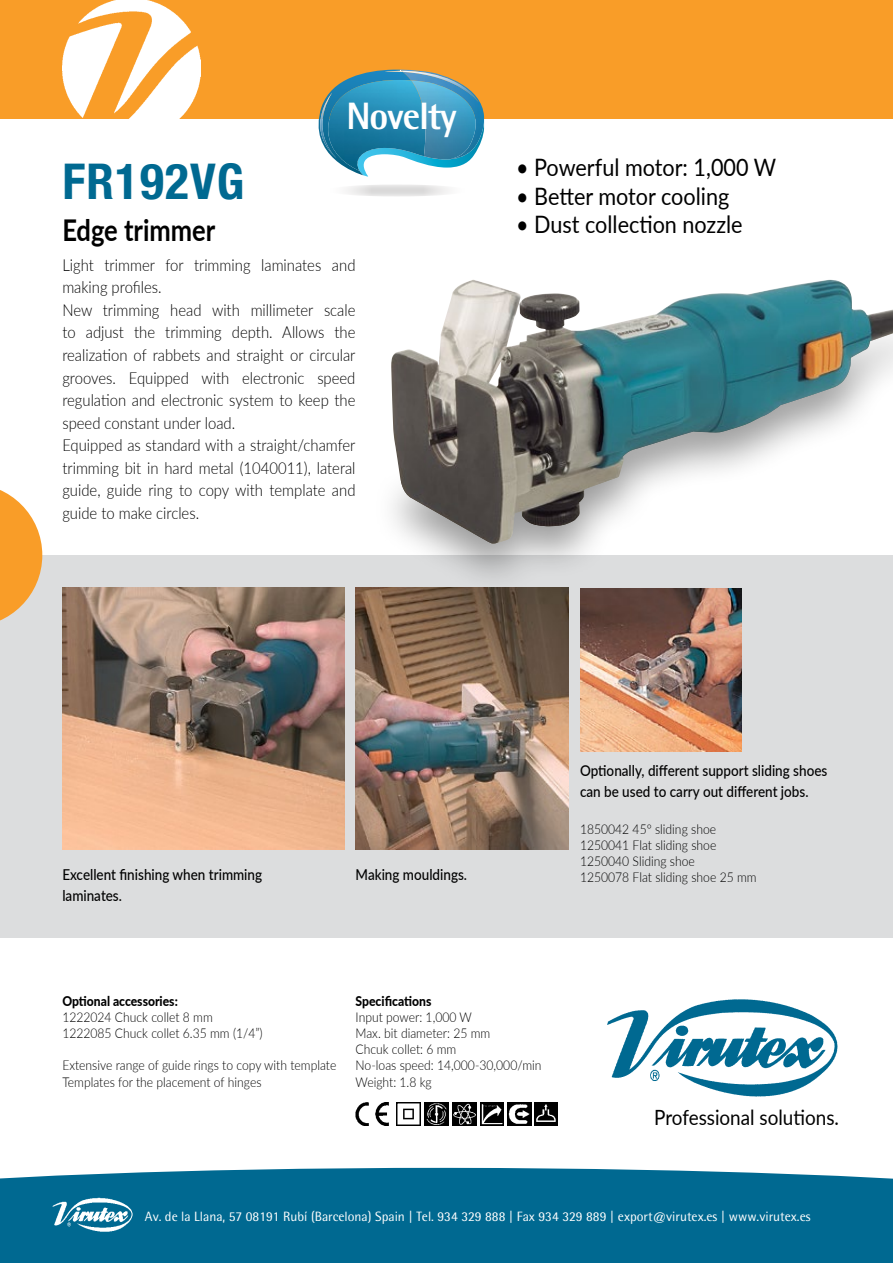
<style>
.page{position:relative;width:893px;height:1263px;background:#fff}
.page>*{position:absolute;margin:0;border:0;box-sizing:border-box;transform-origin:0 0}
.t1{font:700 condensed 49.5px "Helvetica Neue LTW1 G";letter-spacing:.025em;color:#006991}
.t2{font:800 38.1px "Rotis Semi Sans";letter-spacing:-.025em;color:#fff;scale:.95 1}
.t3{font:700 30px "Lato";color:#000;scale:.85 1}
.t4{font:24px "Lato";color:#000;scale:.9 1}
.t5{font:21px "Lato";color:#000;scale:.9 1}
.t6{font:300 16.5px/22.5px "Lato";color:#000;scale:.9 1}
.t7{font:500 15px/21px "Lato";color:#000;scale:.9 1}
.t8{font:300 13.5px/16.2px "Lato";color:#000;scale:.9 1}
.t9{font:13.5px "Rotis Semi Sans";color:#fff}
.t10{font:800 13.5px "Lato";color:#000;scale:.9 1}
</style>
<div class="page">
<div style="left:0;top:555px;width:893px;height:383px;background:#dcddde"></div>
<img style="left:607px;top:999px;width:231px;height:98px">
<div style="left:0;top:1167px;width:893px;height:96px;background:#006991"></div>
<img style="left:52px;top:1196px;width:81px;height:39px">
<svg style="left:0;top:490px;width:42px;height:131px"></svg>
<div style="left:0;top:0;width:893px;height:118px;background:#f99d28"></div>
<img style="left:62px;top:0;width:139px;height:119px">
<div style="left:371px;top:310px;width:522px;height:286px;background:#000;opacity:.4"></div>
<img style="left:391px;top:280px;width:502px;height:263px">
<img style="left:62px;top:588px;width:282px;height:261px">
<img style="left:356px;top:588px;width:213px;height:261px">
<img style="left:580px;top:588px;width:162px;height:163px">
<img style="left:534px;top:1102px;width:24px;height:23px">
<img style="left:356px;top:1102px;width:32px;height:24px">
<img style="left:397px;top:1102px;width:23px;height:24px">
<img style="left:425px;top:1102px;width:24px;height:24px">
<img style="left:453px;top:1102px;width:23px;height:24px">
<img style="left:507px;top:1102px;width:24px;height:24px">
<img style="left:480px;top:1102px;width:24px;height:24px">
<svg style="left:346px;top:185px;width:103px;height:11px"></svg>
<svg style="left:306px;top:70px;width:178px;height:107px"></svg>
<img style="left:401px;top:71px;width:78px;height:32px">
<h2 class="t2" style="left:346px;top:92px;width:118px">Novelty</h2>
<h1 class="t1" style="left:62px;top:152px;width:183px">FR192VG</h1>
<h3 class="t3" style="left:62px;top:208px;width:182px">Edge trimmer</h3>
<p class="t6" style="left:62px;top:253px;width:327px">Light trimmer for trimming laminates and making profiles.<br>New trimming head with millimeter scale to adjust the trimming depth. Allows the realization of rabbets and straight or circular grooves. Equipped with electronic speed regulation and electronic system to keep the speed constant under load.<br>Equipped as standard with a straight/chamfer trimming bit in hard metal (1040011), lateral guide, guide ring to copy with template and guide to make circles.</p>
<h3 class="t4" style="left:516px;top:150px;width:290px">• Powerful motor: 1,000 W</h3>
<h3 class="t4" style="left:516px;top:179px;width:238px">• Better motor cooling</h3>
<h3 class="t4" style="left:516px;top:207px;width:253px">• Dust collection nozzle</h3>
<p class="t7" style="left:62px;top:863px;width:224px">Excellent finishing when trimming laminates.</p>
<p class="t7" style="left:356px;top:863px;width:125px">Making mouldings.</p>
<p class="t7" style="left:580px;top:759px;width:276px">Optionally, different support sliding shoes can be used to carry out different jobs.</p>
<p class="t8" style="left:580px;top:820px;width:198px">1850042 45° sliding shoe<br>1250041 Flat sliding shoe<br>1250040 Sliding shoe<br>1250078 Flat sliding shoe 25 mm</p>
<p class="t10" style="left:62px;top:990px;width:130px">Optional accessories:</p>
<p class="t8" style="left:62px;top:1008px;width:224px">1222024 Chuck collet 8 mm<br>1222085 Chuck collet 6.35 mm (1/4”)</p>
<p class="t8" style="left:62px;top:1057px;width:306px">Extensive range of guide rings to copy with template<br>Templates for the placement of hinges</p>
<p class="t10" style="left:356px;top:990px;width:86px">Specifications</p>
<p class="t8" style="left:356px;top:1008px;width:208px">Input power: 1,000 W<br>Max. bit diameter: 25 mm<br>Chcuk collet: 6 mm<br>No-loas speed: 14,000-30,000/min<br>Weight: 1.8 kg</p>
<p class="t5" style="left:654px;top:1102px;width:207px">Professional solutions.</p>
<p class="t9" style="left:145px;top:1208px;width:667px">Av. de la Llana, 57 08191 Rubí (Barcelona) Spain | Tel. 934 329 888 | Fax 934 329 889 | export@virutex.es | www.virutex.es</p>
</div>
